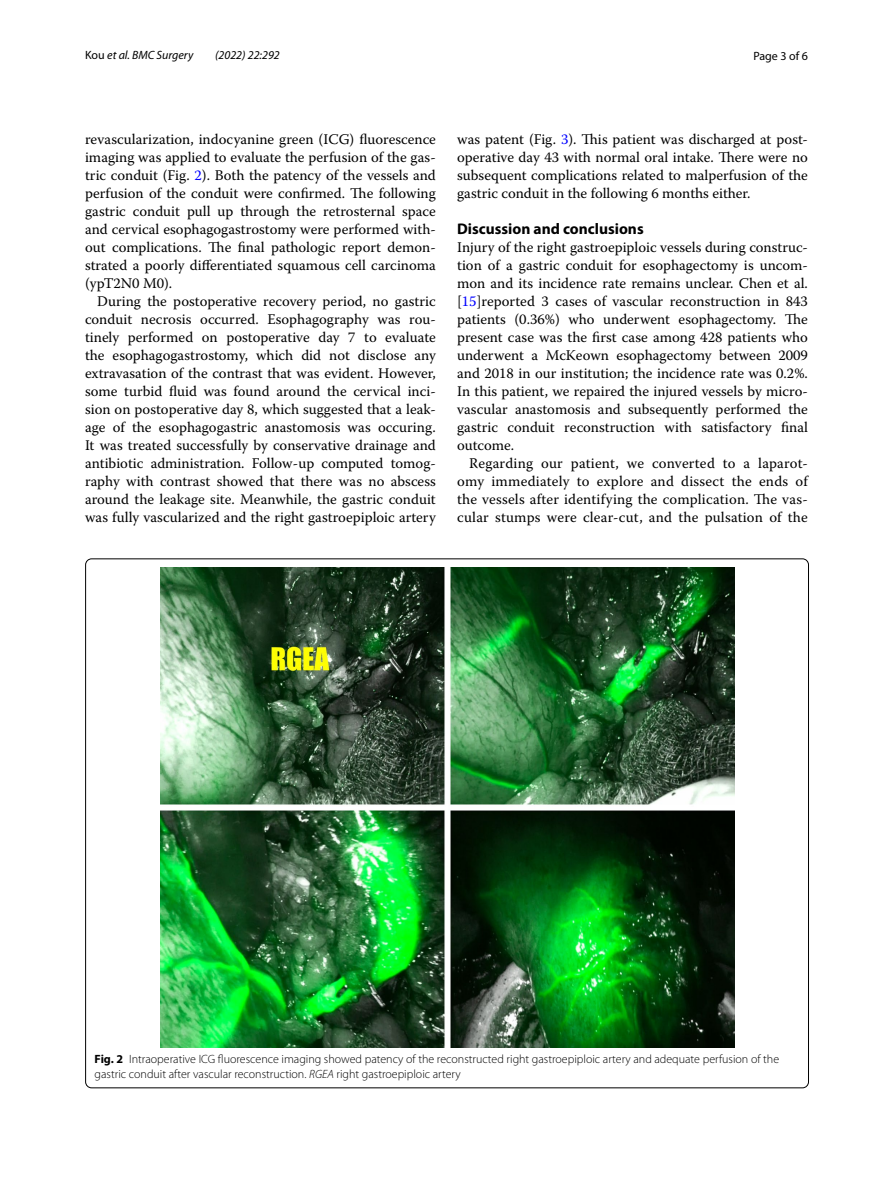
<style>
.page{position:relative;width:893px;height:1187px;background:#fff}
.page>*{position:absolute;margin:0;border:0;box-sizing:border-box;transform-origin:0 0}
.t1{font:700 15.45px "Myriad Pro";color:#000}
.t2{font:14.7px/18px "Warnock Pro";color:#000;text-align:justify}
.t3{font:300 12px/15px "Myriad Pro";color:#000}
.t4{font:italic 12px "Myriad Pro";color:#000}
.t5{font:12px "Myriad Pro";color:#000}
.s1{font-style:normal}
.s2{color:#00f}
.s3{font-weight:700}
.s4{font-style:italic}
</style>
<div class="page">
<img style="left:160px;top:568px;width:574px;height:479px">
<p class="t4" style="left:85px;top:48px;width:110px"><span class="s1">Kou</span> et al. BMC Surgery</p>
<p class="t4" style="left:215px;top:48px;width:66px">(2022) 22:292</p>
<p class="t5" style="left:753px;top:48px;width:56px">Page 3 of 6</p>
<p class="t2" style="left:85px;top:130px;width:352px">revascularization, indocyanine green (ICG) fluorescence imaging was applied to evaluate the perfusion of the gas&shy;tric conduit (Fig. <span class="s2">2</span>). Both the patency of the vessels and perfusion of the conduit were confirmed. The following gastric conduit pull up through the retrosternal space and cervical esophagogastrostomy were performed with&shy;out complications. The final pathologic report demon&shy;strated a poorly differentiated squamous cell carcinoma (ypT2N0 M0).</p>
<p class="t2" style="left:85px;top:292px;width:352px;text-indent:12px">During the postoperative recovery period, no gastric conduit necrosis occurred. Esophagography was rou&shy;tinely performed on postoperative day 7 to evaluate the esophagogastrostomy, which did not disclose any extravasation of the contrast that was evident. However, some turbid fluid was found around the cervical inci&shy;sion on postoperative day 8, which suggested that a leak&shy;age of the esophagogastric anastomosis was occuring.<br>It was treated successfully by conservative drainage and antibiotic administration. Follow-up computed tomog&shy;raphy with contrast showed that there was no abscess around the leakage site. Meanwhile, the gastric conduit was fully vascularized and the right gastroepiploic artery</p>
<p class="t2" style="left:457px;top:130px;width:352px">was patent (Fig. <span class="s2">3</span>). This patient was discharged at post&shy;operative day 43 with normal oral intake. There were no subsequent complications related to malperfusion of the gastric conduit in the following 6 months either.</p>
<p class="t1" style="left:457px;top:218px;width:188px">Discussion and conclusions</p>
<p class="t2" style="left:457px;top:238px;width:352px">Injury of the right gastroepiploic vessels during construc&shy;tion of a gastric conduit for esophagectomy is uncom&shy;mon and its incidence rate remains unclear. Chen et al. [<span class="s2">15</span>]reported 3 cases of vascular reconstruction in 843 patients (0.36%) who underwent esophagectomy. The present case was the first case among 428 patients who underwent a McKeown esophagectomy between 2009 and 2018 in our institution; the incidence rate was 0.2%.<br>In this patient, we repaired the injured vessels by micro&shy;vascular anastomosis and subsequently performed the gastric conduit reconstruction with satisfactory final outcome.</p>
<p class="t2" style="left:457px;top:454px;width:352px;text-indent:12px">Regarding our patient, we converted to a laparot&shy;omy immediately to explore and dissect the ends of the vessels after identifying the complication. The vas&shy;cular stumps were clear-cut, and the pulsation of the</p>
<p class="t3" style="left:95px;top:1051px;width:686px"><span class="s3">Fig. 2</span> Intraoperative ICG fluorescence imaging showed patency of the reconstructed right gastroepiploic artery and adequate perfusion of the gastric conduit after vascular reconstruction. <span class="s4">RGEA</span> right gastroepiploic artery</p>
</div>
